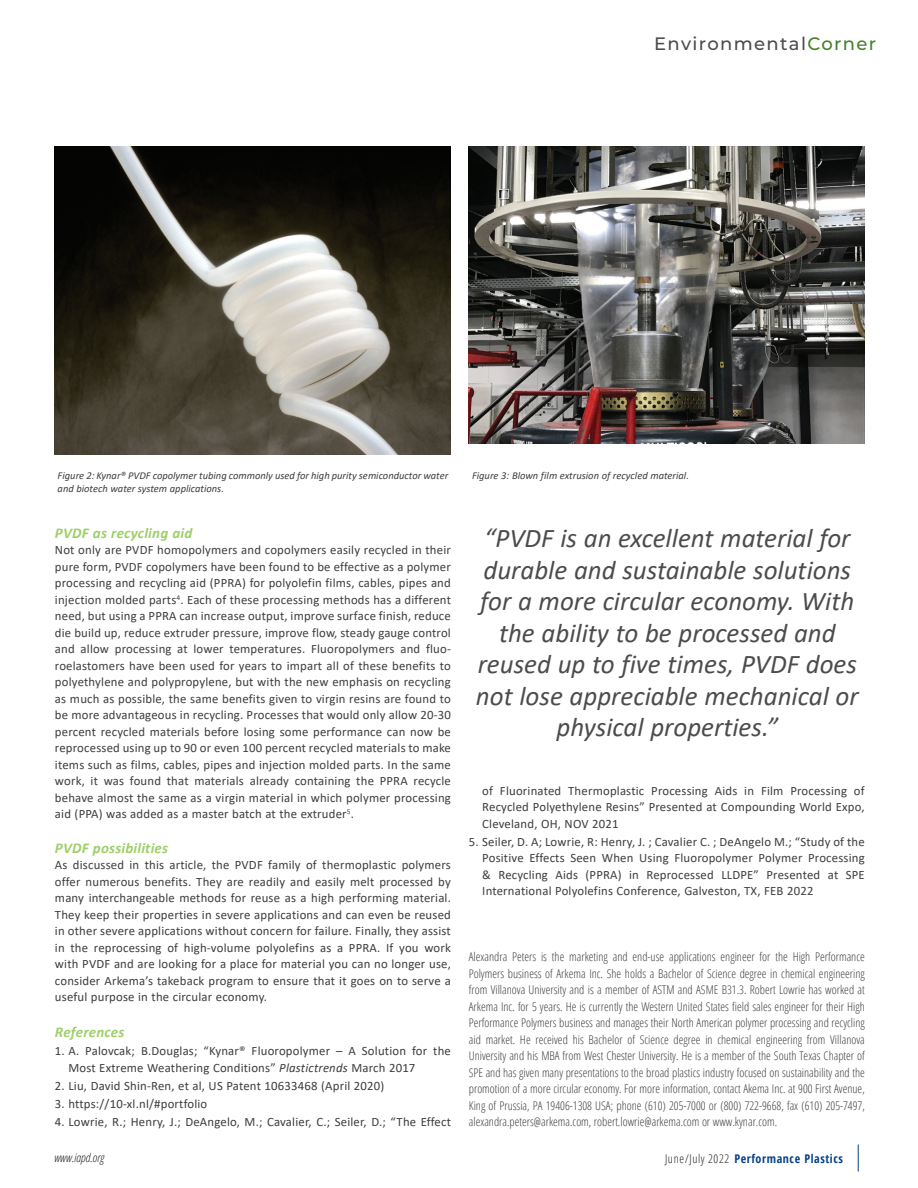
<style>
.page{position:relative;width:918px;height:1188px;background:#fff}
.page>*{position:absolute;margin:0;border:0;box-sizing:border-box;transform-origin:0 0}
.t1{font:italic 27px/31.5px "Calibri";color:#4b4c4d;text-align:center}
.t2{font:500 18px "Montserrat";letter-spacing:.075em;color:#4b4c4d}
.t3{font:italic 700 15px "Calibri";letter-spacing:.015em;color:#9fcf69}
.t4{font:12.75px/16.5px "Calibri";letter-spacing:.015em;color:#3e3e3f;text-align:justify}
.Normal_What_s_Normal{font:300 condensed 12px/16.5px "Open Sans";color:#3e3e3f;text-align:justify}
.t5{font:700 condensed 12px "Open Sans";letter-spacing:.05em;color:#054286}
.t6{font:italic 300 condensed 12px "Open Sans";color:#231f20}
.Normal_What_s_Normal-2{font:italic 10.5px/12.6px "Calibri";color:#3e3e3f}
.s1{color:#47812a}
.s2{font-style:italic}
.s3{font-weight:300;color:#231f20}
</style>
<div class="page">
<svg style="left:858px;top:1144px;width:1px;height:28px"></svg>
<img style="left:55px;top:147px;width:396px;height:307px">
<img style="left:469px;top:147px;width:396px;height:297px">
<p class="t2" style="left:654px;top:31px;width:223px">Environmental<span class="s1">Corner</span></p>
<p class="Normal_What_s_Normal-2" style="left:58px;top:469px;width:392px">Figure 2: Kynar® PVDF copolymer tubing commonly used for high purity semiconductor water and biotech water system applications.</p>
<p class="Normal_What_s_Normal-2" style="left:472px;top:469px;width:218px">Figure 3: Blown film extrusion of recycled material.</p>
<p class="t3" style="left:55px;top:522px;width:139px">PVDF as recycling aid</p>
<p class="t4" style="left:55px;top:542px;width:398px">Not only are PVDF homopolymers and copolymers easily recycled in their pure form, PVDF copolymers have been found to be effective as a polymer processing and recycling aid (PPRA) for polyolefin films, cables, pipes and injection molded parts<sup>4</sup>. Each of these processing methods has a different need, but using a PPRA can increase output, improve surface finish, reduce die build up, reduce extruder pressure, improve flow, steady gauge control and allow processing at lower temperatures. Fluoropolymers and fluo&shy;roelastomers have been used for years to impart all of these benefits to polyethylene and polypropylene, but with the new emphasis on recycling as much as possible, the same benefits given to virgin resins are found to be more advantageous in recycling. Processes that would only allow 20-30 percent recycled materials before losing some performance can now be reprocessed using up to 90 or even 100 percent recycled materials to make items such as films, cables, pipes and injection molded parts. In the same work, it was found that materials already containing the PPRA recycle behave almost the same as a virgin material in which polymer processing aid (PPA) was added as a master batch at the extruder<sup>5</sup>.</p>
<p class="t3" style="left:55px;top:837px;width:115px">PVDF possibilities</p>
<p class="t4" style="left:55px;top:857px;width:397px">As discussed in this article, the PVDF family of thermoplastic polymers offer numerous benefits. They are readily and easily melt processed by many interchangeable methods for reuse as a high performing material.<br>They keep their properties in severe applications and can even be reused in other severe applications without concern for failure. Finally, they assist in the reprocessing of high-volume polyolefins as a PPRA. If you work with PVDF and are looking for a place for material you can no longer use, consider Arkema’s takeback program to ensure that it goes on to serve a useful purpose in the circular economy.</p>
<p class="t3" style="left:55px;top:1022px;width:71px">References</p>
<p class="t4" style="left:68px;top:1043px;width:384px;text-indent:-13px">1. A. Palovcak; B.Douglas; “Kynar® Fluoropolymer – A Solution for the<br>Most Extreme Weathering Conditions” <span class="s2">Plastictrends</span> March 2017</p>
<p class="t4" style="left:55px;top:1077px;width:331px">2. Liu, David Shin-Ren, et al, US Patent 10633468 (April 2020)</p>
<p class="t4" style="left:55px;top:1095px;width:154px">3. https://10-xl.nl/#portfolio</p>
<p class="t4" style="left:55px;top:1113px;width:398px">4. Lowrie, R.; Henry, J.; DeAngelo, M.; Cavalier, C.; Seiler, D.; “The Effect</p>
<p class="t1" style="left:476px;top:521px;width:384px">“PVDF is an excellent material for durable and sustainable solutions for a more circular economy. With the ability to be processed and reused up to five times, PVDF does not lose appreciable mechanical or physical properties.”</p>
<p class="t4" style="left:482px;top:782px;width:384px">of Fluorinated Thermoplastic Processing Aids in Film Processing of Recycled Polyethylene Resins” Presented at Compounding World Expo, Cleveland, OH, NOV 2021</p>
<p class="t4" style="left:482px;top:833px;width:384px;text-indent:-13px">5. Seiler, D. A; Lowrie, R: Henry, J. ; Cavalier C. ; DeAngelo M.; “Study of the Positive Effects Seen When Using Fluoropolymer Polymer Processing &amp; Recycling Aids (PPRA) in Reprocessed LLDPE” Presented at SPE International Polyolefins Conference, Galveston, TX, FEB 2022</p>
<p class="Normal_What_s_Normal" style="left:469px;top:948px;width:398px">Alexandra Peters is the marketing and end-use applications engineer for the High Performance Polymers business of Arkema Inc. She holds a Bachelor of Science degree in chemical engineering from Villanova University and is a member of ASTM and ASME B31.3. Robert Lowrie has worked at Arkema Inc. for 5 years. He is currently the Western United States field sales engineer for their High Performance Polymers business and manages their North American polymer processing and recycling aid market. He received his Bachelor of Science degree in chemical engineering from Villanova University and his MBA from West Chester University. He is a member of the South Texas Chapter of SPE and has given many presentations to the broad plastics industry focused on sustainability and the promotion of a more circular economy. For more information, contact Akema Inc. at 900 First Avenue, King of Prussia, PA 19406-1308 USA; phone (610) 205-7000 or (800) 722-9668, fax (610) 205-7497, alexandra.peters@arkema.com, robert.lowrie@arkema.com or www.kynar.com.</p>
<p class="t6" style="left:54px;top:1150px;width:51px">www.iapd.org</p>
<p class="t5" style="left:665px;top:1150px;width:179px"><span class="s3">June/July 2022</span> Performance Plastics</p>
</div>
